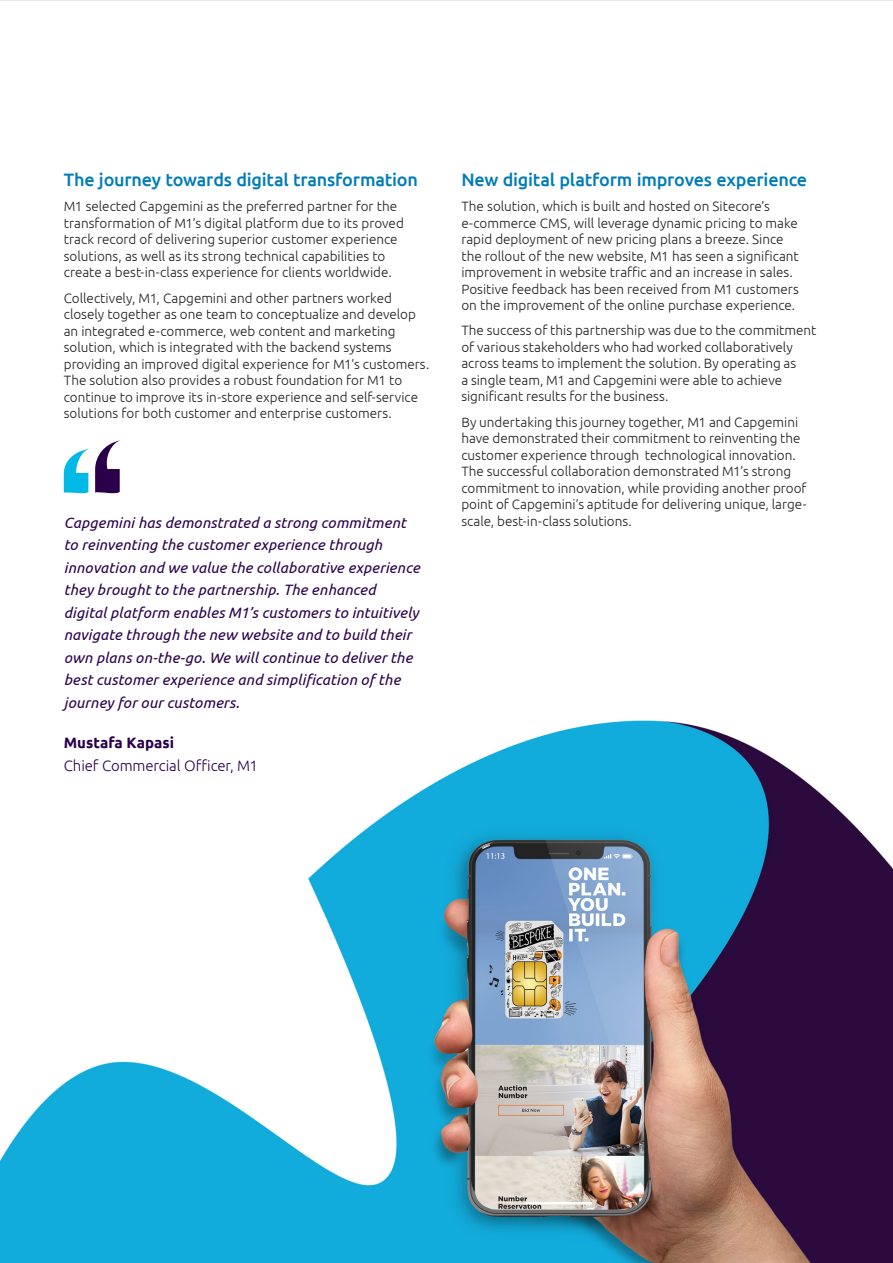
<style>
.page{position:relative;width:893px;height:1263px;background:#fff}
.page>*{position:absolute;margin:0;border:0;box-sizing:border-box;transform-origin:0 0}
.head1{font:500 18px "Ubuntu";letter-spacing:-.015em;color:#007cb6}
.pullquote-text{font:italic 15px/22.5px "Ubuntu";letter-spacing:.01em;color:#2a004a}
.pullquote-title{font:300 15px "Ubuntu";letter-spacing:-.005em;color:#2a004a}
.pullquote-name{font:700 15px "Ubuntu";color:#2a004a}
.head1-2{font:300 13.5px/16.5px "Ubuntu";color:#231f20}
.text{font:300 13.5px/16.5px "Ubuntu";color:#231f20}
</style>
<div class="page">
<img style="left:0;top:471px;width:893px;height:792px">
<svg style="left:64px;top:440px;width:57px;height:54px"></svg>
<p class="head1" style="left:64px;top:168px;width:356px">The journey towards digital transformation</p>
<p class="head1-2" style="left:64px;top:198px;width:342px">M1 selected Capgemini as the preferred partner for the transformation of M1’s digital platform due to its proved track record of delivering superior customer experience solutions, as well as its strong technical capabilities to create a best-in-class experience for clients worldwide.</p>
<p class="head1-2" style="left:64px;top:289px;width:367px">Collectively, M1, Capgemini and other partners worked closely together as one team to conceptualize and develop an integrated e-commerce, web content and marketing solution, which is integrated with the backend systems providing an improved digital experience for M1’s customers.<br>The solution also provides a robust foundation for M1 to continue to improve its in-store experience and self-service solutions for both customer and enterprise customers.</p>
<p class="head1" style="left:461px;top:168px;width:347px">New digital platform improves experience</p>
<p class="head1-2" style="left:461px;top:198px;width:339px">The solution, which is built and hosted on Sitecore’s e-commerce CMS, will leverage dynamic pricing to make rapid deployment of new pricing plans a breeze. Since the rollout of the new website, M1 has seen a significant improvement in website traffic and an increase in sales.<br>Positive feedback has been received from M1 customers on the improvement of the online purchase experience.</p>
<p class="text" style="left:461px;top:322px;width:357px">The success of this partnership was due to the commitment of various stakeholders who had worked collaboratively across teams to implement the solution. By operating as<br>a single team, M1 and Capgemini were able to achieve significant results for the business.</p>
<p class="text" style="left:461px;top:413px;width:347px">By undertaking this journey together, M1 and Capgemini have demonstrated their commitment to reinventing the customer experience through technological innovation.<br>The successful collaboration demonstrated M1’s strong commitment to innovation, while providing another proof point of Capgemini’s aptitude for delivering unique, large-</p>
<p class="pullquote-text" style="left:64px;top:511px;width:344px">Capgemini has demonstrated a strong commitment</p>
<p class="text" style="left:461px;top:512px;width:172px">scale, best-in-class solutions.</p>
<p class="pullquote-text" style="left:64px;top:533px;width:358px">to reinventing the customer experience through innovation and we value the collaborative experience they brought to the partnership. The enhanced digital platform enables M1’s customers to intuitively navigate through the new website and to build their own plans on-the-go. We will continue to deliver the best customer experience and simplification of the journey for our customers.</p>
<p class="pullquote-name" style="left:64px;top:734px;width:112px">Mustafa Kapasi</p>
<p class="pullquote-title" style="left:64px;top:756px;width:196px">Chief Commercial Officer, M1</p>
</div>
